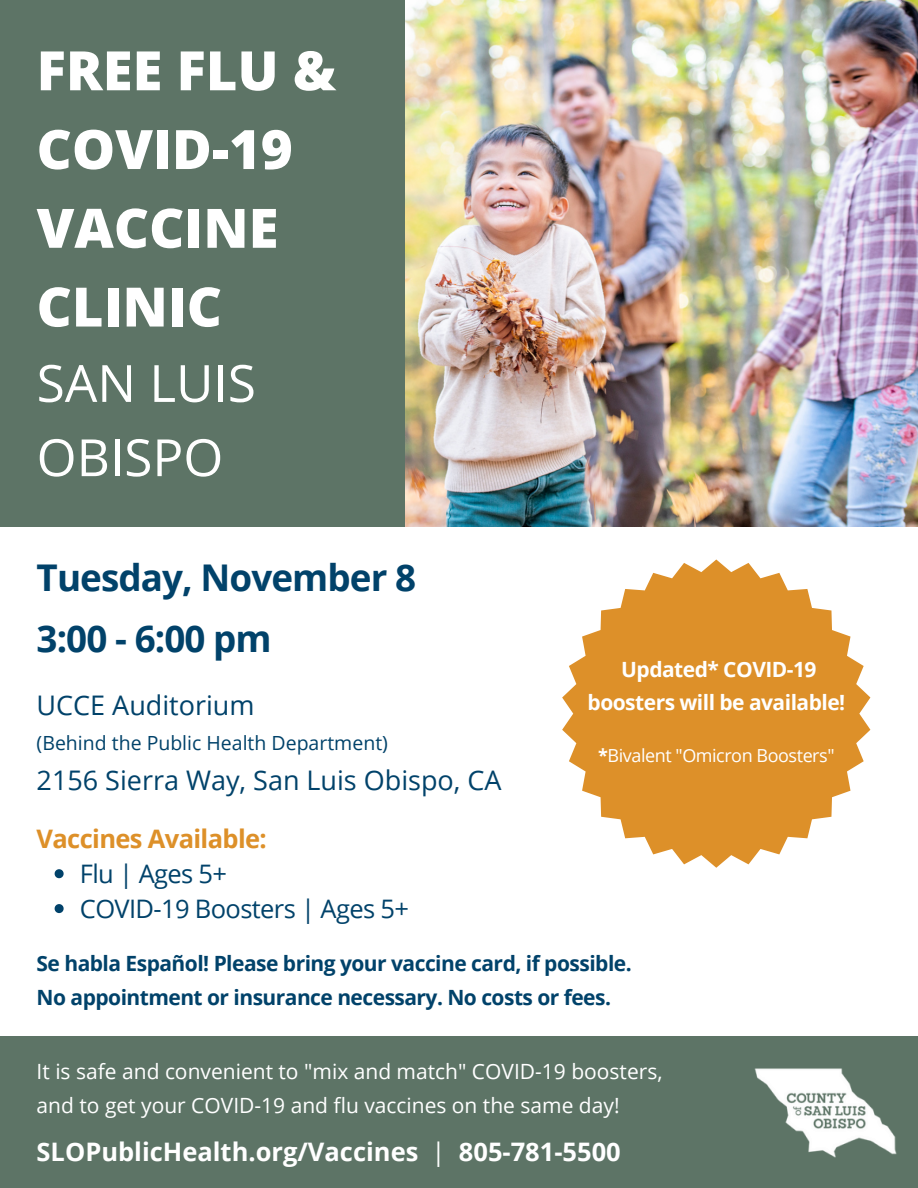
<style>
.page{position:relative;width:918px;height:1188px;background:#fff}
.page>*{position:absolute;margin:0;border:0;box-sizing:border-box;transform-origin:0 0}
.t1{font:800 54.3px/78.8px "Open Sans";color:#fff}
.t2{font:51.3px/74.2px "Open Sans";color:#fff}
.t3{font:700 36.75px/60.8px "Open Sans";letter-spacing:-.025em;color:#01426a}
.t4{font:27px "Open Sans";color:#01426a}
.t5{font:700 25.5px "Open Sans";color:#fff}
.t6{font:25.5px/34.8px "Open Sans";letter-spacing:-.025em;color:#01426a}
.t7{font:700 25.5px "Open Sans";letter-spacing:-.025em;color:#dd9029}
.t8{font:700 21px/33.8px "Open Sans";letter-spacing:-.025em;color:#01426a}
.t9{font:21px/33.8px "Open Sans";color:#fff}
.t10{font:700 21px/32.7px "Open Sans";letter-spacing:-.025em;color:#fff;text-align:center}
.t11{font:19.5px "Open Sans";color:#01426a}
.t12{font:18px "Open Sans";letter-spacing:-.025em;color:#fff}
.s1{font-weight:700}
.s2{font-weight:400}
</style>
<div class="page">
<div style="left:0;top:0;width:467px;height:526px;background:#5d7466"></div>
<div style="left:0;top:1036px;width:918px;height:152px;background:#5d7466"></div>
<img style="left:754px;top:1068px;width:143px;height:90px">
<svg style="left:55px;top:869px;width:9px;height:9px"></svg>
<svg style="left:55px;top:904px;width:9px;height:9px"></svg>
<svg style="left:562px;top:560px;width:308px;height:308px;fill:#dd9029"></svg>
<img style="left:406px;top:0;width:512px;height:526px">
<h1 class="t1" style="left:37px;top:30px;width:301px">FREE FLU &amp;<br>COVID-19<br>VACCINE<br>CLINIC</h1>
<h2 class="t2" style="left:37px;top:345px;width:221px">SAN LUIS<br>OBISPO</h2>
<h3 class="t3" style="left:37px;top:546px;width:381px">Tuesday, November 8<br>3:00 - 6:00 pm</h3>
<p class="t4" style="left:37px;top:686px;width:219px">UCCE Auditorium</p>
<p class="t11" style="left:37px;top:729px;width:353px">(Behind the Public Health Department)</p>
<p class="t4" style="left:37px;top:761px;width:466px">2156 Sierra Way, San Luis Obispo, CA</p>
<p class="t7" style="left:37px;top:821px;width:232px">Vaccines Available:</p>
<p class="t6" style="left:80px;top:855px;width:331px">Flu | Ages 5+<br>COVID-19 Boosters | Ages 5+</p>
<p class="t10" style="left:588px;top:653px;width:259px">Updated* COVID-19 boosters will be available!</p>
<p class="t12" style="left:598px;top:743px;width:238px"><span class="s1">*</span>Bivalent "Omicron Boosters"</p>
<p class="t8" style="left:37px;top:946px;width:597px">Se habla Español! Please bring your vaccine card, if possible.<br>No appointment or insurance necessary. No costs or fees.</p>
<p class="t9" style="left:37px;top:1054px;width:627px">It is safe and convenient to "mix and match" COVID-19 boosters, and to get your COVID-19 and flu vaccines on the same day!</p>
<p class="t5" style="left:37px;top:1134px;width:586px">SLOPublicHealth.org/Vaccines <span class="s2">|</span> 805-781-5500</p>
</div>
